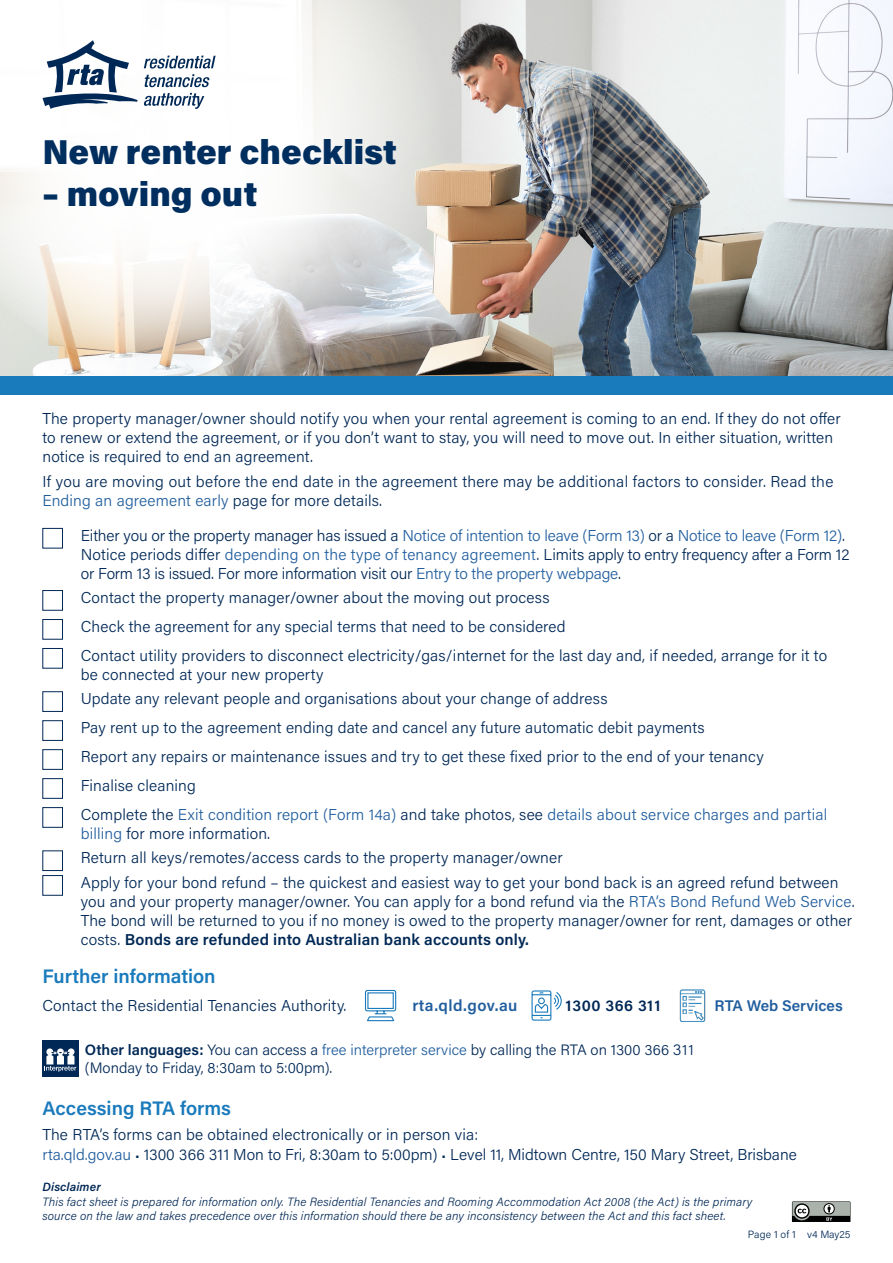
<style>
.page{position:relative;width:893px;height:1263px;background:#fff}
.page>*{position:absolute;margin:0;border:0;box-sizing:border-box;transform-origin:0 0}
.t1{font:900 34.5px "Acumin Pro";color:#002e5f}
.t2{font:600 19.5px "Acumin Pro";color:#197abc}
.t3{font:600 16.05px "Acumin Pro";letter-spacing:.025em;color:#215e9e}
.t4{font:300 15.75px/18.9px "Acumin Pro";letter-spacing:.01em;color:#002856}
.t5{font:300 15.75px/18.9px "Acumin Pro";letter-spacing:-.01em;color:#002856}
.t6{font:600 15.75px "Acumin Pro";letter-spacing:.035em;color:#002856}
.t7{font:600 15.45px "Acumin Pro";letter-spacing:.005em;color:#215e9e}
.t8{font:300 15px/18px "Acumin Pro";color:#002856}
.t9{font:italic 300 12px/14.4px "Acumin Pro";letter-spacing:.01em;color:#002856}
.t10{font:italic 600 12px "Acumin Pro";letter-spacing:.01em;color:#002856}
.t11{font:300 10.5px "Acumin Pro";color:#002856}
.s1{color:#215e9e}
.s2{font-weight:600}
.s3{font-size:12.75px}
</style>
<div class="page">
<img style="left:446px;top:0;width:447px;height:377px">
<svg style="left:0;top:0;width:446px;height:377px;background:#d3d2cf"></svg>
<svg style="left:0;top:0;width:344px;height:361px"></svg>
<svg style="left:43px;top:40px;width:95px;height:69px"></svg>
<svg style="left:144px;top:56px;width:72px;height:31px"></svg>
<svg style="left:144px;top:93px;width:60px;height:16px"></svg>
<div style="left:42px;top:528px;width:21px;height:20px;border:1px solid #002856"></div>
<div style="left:42px;top:590px;width:21px;height:21px;border:1px solid #002856"></div>
<div style="left:42px;top:619px;width:21px;height:21px;border:1px solid #002856"></div>
<div style="left:42px;top:648px;width:21px;height:20px;border:1px solid #002856"></div>
<div style="left:42px;top:691px;width:21px;height:21px;border:1px solid #002856"></div>
<div style="left:42px;top:720px;width:21px;height:21px;border:1px solid #002856"></div>
<div style="left:42px;top:749px;width:21px;height:21px;border:1px solid #002856"></div>
<div style="left:42px;top:778px;width:21px;height:21px;border:1px solid #002856"></div>
<div style="left:42px;top:807px;width:21px;height:21px;border:1px solid #002856"></div>
<div style="left:42px;top:850px;width:21px;height:21px;border:1px solid #002856"></div>
<div style="left:42px;top:875px;width:21px;height:21px;border:1px solid #002856"></div>
<svg style="left:364px;top:989px;width:33px;height:33px"></svg>
<svg style="left:531px;top:990px;width:31px;height:31px"></svg>
<img style="left:679px;top:989px;width:27px;height:33px">
<div style="left:42px;top:1040px;width:36px;height:36px;background:#002856"></div>
<svg style="left:44px;top:1048px;width:32px;height:24px"></svg>
<svg style="left:792px;top:1201px;width:58px;height:21px"></svg>
<div style="left:0;top:377px;width:893px;height:18px;background:#197abc"></div>
<h1 class="t1" style="left:43px;top:128px;width:356px">New renter checklist</h1>
<h1 class="t1" style="left:43px;top:169px;width:216px">– moving out</h1>
<p class="t4" style="left:42px;top:409px;width:800px">The property manager/owner should notify you when your rental agreement is coming to an end. If they do not offer to renew or extend the agreement, or if you don’t want to stay, you will need to move out. In either situation, written notice is required to end an agreement.</p>
<p class="t4" style="left:42px;top:472px;width:792px">If you are moving out before the end date in the agreement there may be additional factors to consider. Read the<br><span class="s1">Ending an agreement early</span> page for more details.</p>
<p class="t5" style="left:81px;top:525px;width:770px">Either you or the property manager has issued a <span class="s1">Notice of intention to leave (Form 13)</span> or a <span class="s1">Notice to leave (Form 12)</span>.<br>Notice periods differ <span class="s1">depending on the type of tenancy agreement</span>. Limits apply to entry frequency after a Form 12 or Form 13 is issued. For more information visit our <span class="s1">Entry to the property webpage</span>.</p>
<p class="t4" style="left:81px;top:582px;width:748px;line-height:29px">Contact the property manager/owner about the moving out process<br>Check the agreement for any special terms that need to be considered<br>Contact utility providers to disconnect electricity/gas/internet for the last day and, if needed, arrange for it to</p>
<p class="t4" style="left:81px;top:661px;width:528px;line-height:24.3px">be connected at your new property<br>Update any relevant people and organisations about your change of address</p>
<p class="t4" style="left:81px;top:712px;width:748px;line-height:29px">Pay rent up to the agreement ending date and cancel any future automatic debit payments<br>Report any repairs or maintenance issues and try to get these fixed prior to the end of your tenancy<br>Finalise cleaning<br>Complete the <span class="s1">Exit condition report (Form 14a)</span> and take photos, see <span class="s1">details about service charges and partial</span></p>
<p class="t4" style="left:81px;top:821px;width:759px;line-height:24.5px"><span class="s1">billing</span> for more information.<br>Return all keys/remotes/access cards to the property manager/owner<br>Apply for your bond refund – the quickest and easiest way to get your bond back is an agreed refund between</p>
<p class="t4" style="left:81px;top:891px;width:776px">you and your property manager/owner. You can apply for a bond refund via the <span class="s1">RTA’s Bond Refund Web Service</span>.<br>The bond will be returned to you if no money is owed to the property manager/owner for rent, damages or other costs. <span class="s2">Bonds are refunded into Australian bank accounts only.</span></p>
<p class="t2" style="left:42px;top:963px;width:175px">Further information</p>
<p class="t4" style="left:42px;top:996px;width:306px">Contact the Residential Tenancies Authority.</p>
<p class="t3" style="left:412px;top:994px;width:107px">rta.qld.gov.au</p>
<p class="t6" style="left:566px;top:995px;width:97px">1300 366 311</p>
<p class="t7" style="left:714px;top:995px;width:130px">RTA Web Services</p>
<p class="t8" style="left:85px;top:1040px;width:610px"><span class="s2">Other languages:</span> You can access a <span class="s1">free interpreter service</span> by calling the RTA on 1300 366 311 (Monday to Friday, 8:30am to 5:00pm).</p>
<p class="t2" style="left:42px;top:1095px;width:190px">Accessing RTA forms</p>
<p class="t4" style="left:42px;top:1124px;width:756px;line-height:19.8px">The RTA’s forms can be obtained electronically or in person via:<br><span class="s1">rta.qld.gov.au</span> <span class="s3">•</span> 1300 366 311 Mon to Fri, 8:30am to 5:00pm) <span class="s3">•</span> Level 11, Midtown Centre, 150 Mary Street, Brisbane</p>
<p class="t10" style="left:43px;top:1178px;width:60px">Disclaimer</p>
<p class="t9" style="left:43px;top:1194px;width:711px">This fact sheet is prepared for information only. The Residential Tenancies and Rooming Accommodation Act 2008 (the Act) is the primary source on the law and takes precedence over this information should there be any inconsistency between the Act and this fact sheet.</p>
<p class="t11" style="left:748px;top:1227px;width:104px">Page 1 of 1 v4 May25</p>
</div>
